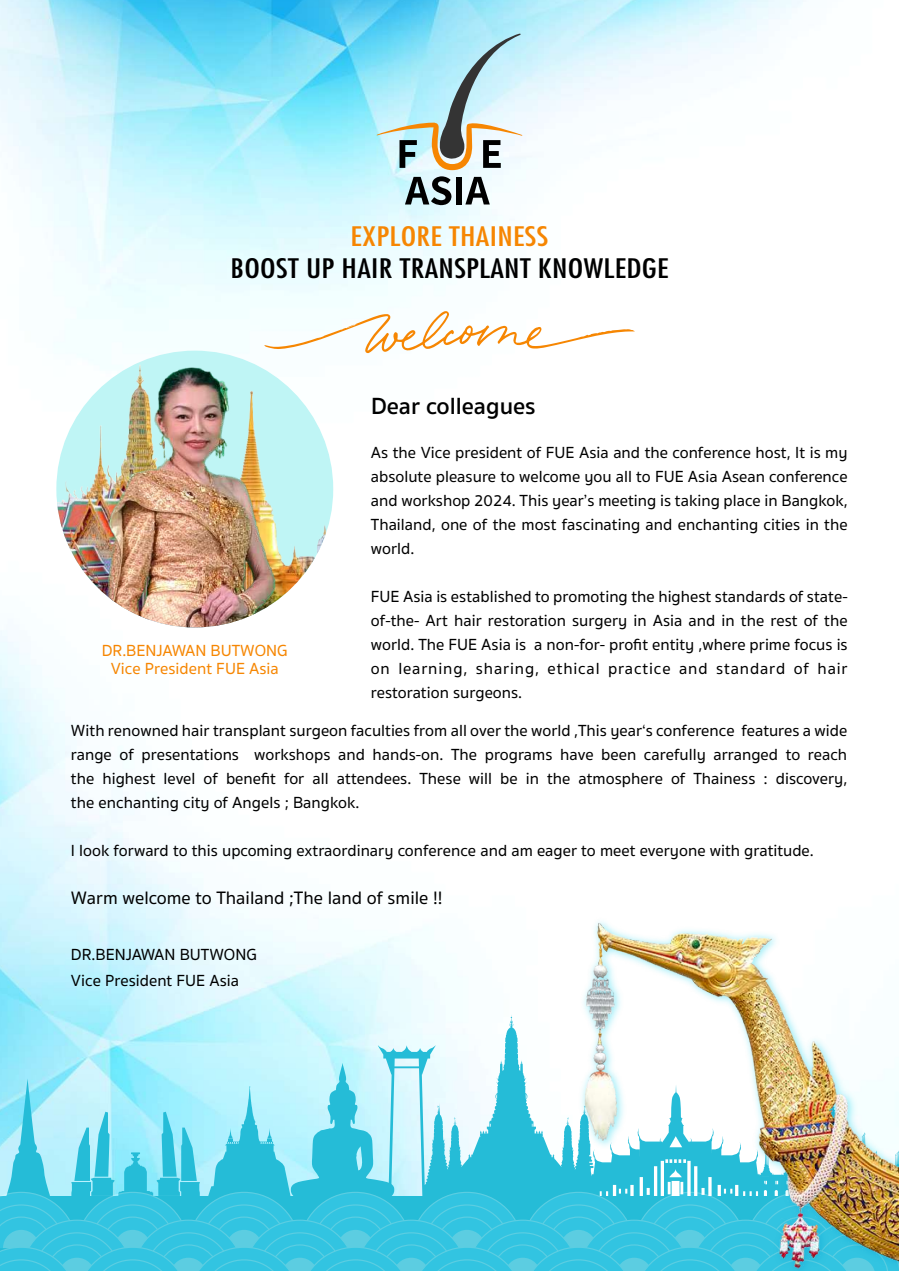
<style>
.page{position:relative;width:899px;height:1271px;background:#fff}
.page>*{position:absolute;margin:0;border:0;box-sizing:border-box;transform-origin:0 0}
.t1{font:condensed 26.1px "Futura Std";letter-spacing:.01em;color:#000;scale:1.25 1}
.t2{font:condensed 26.1px "Futura Std";letter-spacing:.01em;color:#f68602;scale:1.25 1}
.t3{font:600 24px "Sukhumvit Set";color:#000}
.t4{font:500 18.45px "Sukhumvit Set";color:#000}
.t5{font:500 16.5px/24px "Sukhumvit Set";color:#000;text-align:justify}
.t6{font:500 16.5px/18px "Sukhumvit Set";color:#f68602;text-align:center}
</style>
<div class="page">
<img style="left:0;top:0;width:804px;height:1014px">
<svg style="left:264px;top:311px;width:370px;height:43px"></svg>
<svg style="left:376px;top:33px;width:146px;height:137px;background:#afd3d7"></svg>
<div style="left:456px;top:177px;width:6px;height:28px;background:#000"></div>
<svg style="left:465px;top:177px;width:25px;height:27px"></svg>
<svg style="left:405px;top:176px;width:46px;height:29px"></svg>
<svg style="left:0;top:1014px;width:574px;height:257px;background:#7cdbed"></svg>
<img style="left:574px;top:910px;width:325px;height:361px">
<img style="left:56px;top:351px;width:277px;height:276px;border-radius:138px">
<h1 class="t2" style="left:350px;top:221px;width:160px">EXPLORE THAINESS</h1>
<h1 class="t1" style="left:230px;top:252px;width:352px">BOOST UP HAIR TRANSPLANT KNOWLEDGE</h1>
<p class="t6" style="left:102px;top:642px;width:187px">DR.BENJAWAN BUTWONG<br>Vice President FUE Asia</p>
<h2 class="t3" style="left:371px;top:388px;width:166px">Dear colleagues</h2>
<p class="t5" style="left:371px;top:441px;width:478px">As the Vice president of FUE Asia and the conference host, It is my absolute pleasure to welcome you all to FUE Asia Asean conference and workshop 2024. This year’s meeting is taking place in Bangkok, Thailand, one of the most fascinating and enchanting cities in the world.</p>
<p class="t5" style="left:371px;top:585px;width:478px">FUE Asia is established to promoting the highest standards of state&shy;of-the- Art hair restoration surgery in Asia and in the rest of the world. The FUE Asia is a non-for- profit entity ,where prime focus is on learning, sharing, ethical practice and standard of hair restoration surgeons.</p>
<p class="t5" style="left:71px;top:719px;width:778px">With renowned hair transplant surgeon faculties from all over the world ,This year‘s conference features a wide range of presentations workshops and hands-on. The programs have been carefully arranged to reach the highest level of benefit for all attendees. These will be in the atmosphere of Thainess : discovery, the enchanting city of Angels ; Bangkok.</p>
<p class="t5" style="left:71px;top:839px;width:744px">I look forward to this upcoming extraordinary conference and am eager to meet everyone with gratitude.</p>
<p class="t4" style="left:71px;top:885px;width:373px">Warm welcome to Thailand ;The land of smile !!</p>
<p class="t5" style="left:71px;top:943px;width:187px;line-height:25.5px">DR.BENJAWAN BUTWONG<br>Vice President FUE Asia</p>
</div>
